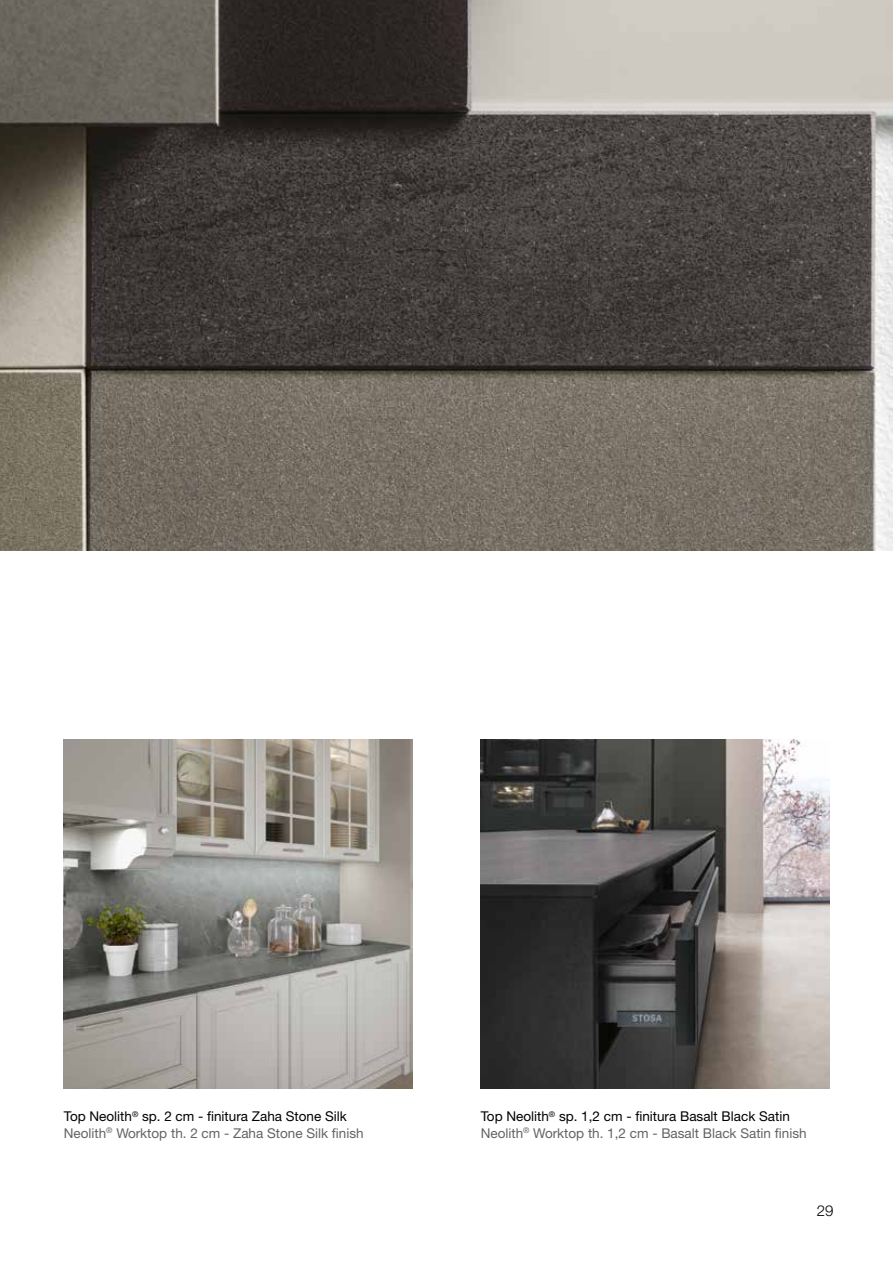
<style>
.page{position:relative;width:893px;height:1263px;background:#fff}
.page>*{position:absolute;margin:0;border:0;box-sizing:border-box;transform-origin:0 0}
.t1{font:300 15px "Helvetica Neue LT Std";color:#000}
.t2{font:13.5px "Helvetica Neue LT Std";color:#646363}
.t3{font:13.5px "Helvetica Neue LT Std";color:#000}
</style>
<div class="page">
<img style="left:64px;top:740px;width:348px;height:349px">
<img style="left:481px;top:740px;width:348px;height:349px">
<img style="left:0;top:0;width:893px;height:551px">
<p class="t3" style="left:64px;top:1108px;width:285px">Top Neolith<sup>®</sup> sp. 2 cm - finitura Zaha Stone Silk</p>
<p class="t3" style="left:481px;top:1108px;width:311px">Top Neolith<sup>®</sup> sp. 1,2 cm - finitura Basalt Black Satin</p>
<p class="t2" style="left:64px;top:1125px;width:301px">Neolith<sup>®</sup> Worktop th. 2 cm - Zaha Stone Silk finish</p>
<p class="t2" style="left:481px;top:1125px;width:327px">Neolith<sup>®</sup> Worktop th. 1,2 cm - Basalt Black Satin finish</p>
<p class="t1" style="left:817px;top:1202px;width:18px">29</p>
</div>
